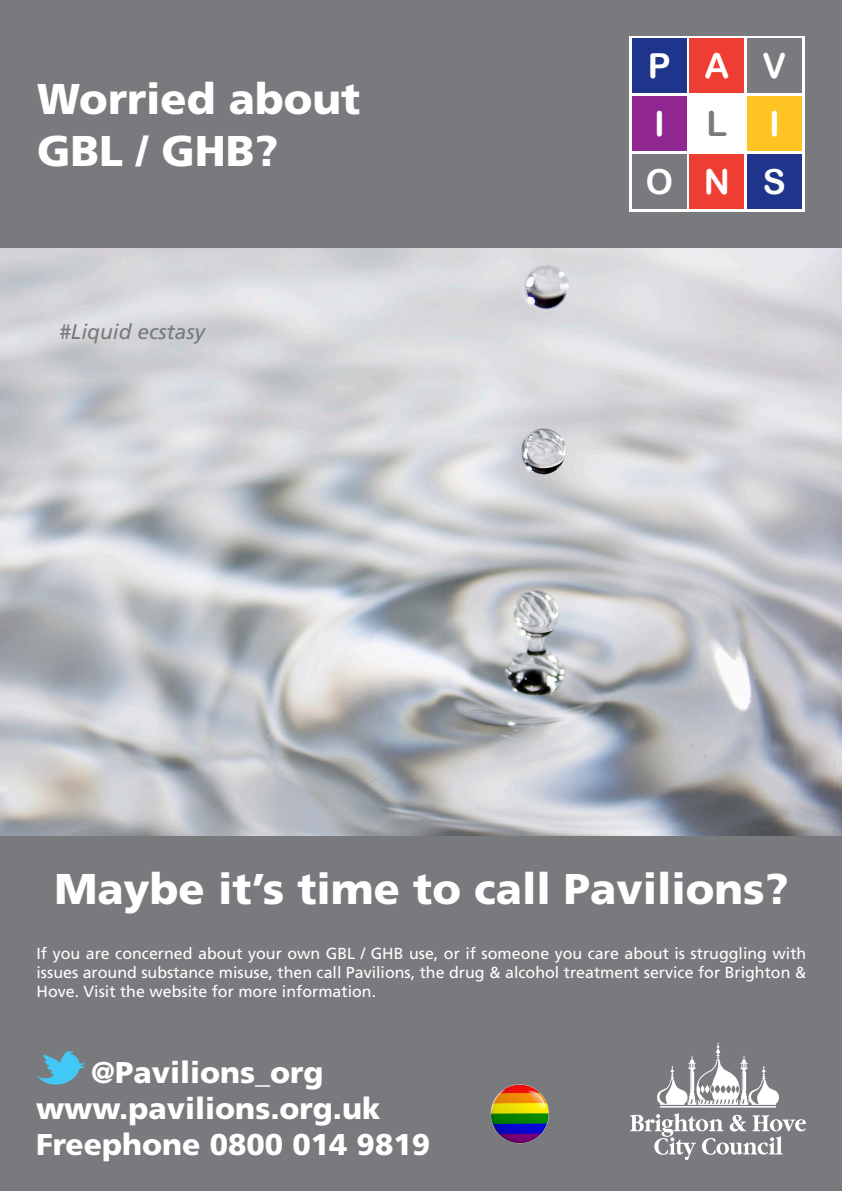
<style>
.page{position:relative;width:842px;height:1191px;background:#787a7d}
.page>*{position:absolute;margin:0;border:0;box-sizing:border-box;transform-origin:0 0}
.t1{font:900 43px "Frutiger LT Std";color:#fff}
.t2{font:34.4px/57.6px "Arial Rounded MT Bold";color:#fff}
.t3{font:900 30px "Frutiger LT Std";color:#fff}
.t4{font:italic 21px "Frutiger LT Std";color:#787a7d}
.t5{font:16px/19.2px "Frutiger LT Std";color:#fff;text-align:justify}
.s1{color:#787a7d}
</style>
<div class="page">
<svg style="left:629px;top:36px;width:176px;height:175px;fill:#fff"></svg>
<div style="left:632px;top:39px;width:55px;height:54px;background:#1e358b"></div>
<div style="left:690px;top:39px;width:54px;height:54px;background:#ee3e34"></div>
<div style="left:747px;top:39px;width:54px;height:54px;background:#787a7d"></div>
<div style="left:632px;top:96px;width:55px;height:55px;background:#90268f"></div>
<div style="left:632px;top:154px;width:55px;height:54px;background:#787a7d"></div>
<div style="left:690px;top:96px;width:54px;height:55px;background:#fff"></div>
<div style="left:747px;top:96px;width:54px;height:55px;background:#fec422"></div>
<div style="left:690px;top:154px;width:54px;height:54px;background:#ee3e34"></div>
<div style="left:747px;top:154px;width:54px;height:54px;background:#1e358b"></div>
<img style="left:0;top:248px;width:842px;height:588px">
<svg style="left:657px;top:1042px;width:122px;height:65px"></svg>
<svg style="left:630px;top:1113px;width:176px;height:47px"></svg>
<svg style="left:36px;top:1050px;width:49px;height:34px"></svg>
<img style="left:490px;top:1084px;width:59px;height:60px">
<p class="t1" style="left:37px;top:73px;width:325px">Worried about</p>
<p class="t1" style="left:37px;top:125px;width:243px">GBL / GHB?</p>
<p class="t4" style="left:59px;top:320px;width:147px">#Liquid ecstasy</p>
<h2 class="t2" style="left:646px;top:37px;width:142px">PAV<br>I<br>O</h2>
<h2 class="t2" style="left:704px;top:95px;width:84px"><span class="s1">L</span> I<br>N S</h2>
<p class="t1" style="left:54px;top:862px;width:736px">Maybe it’s time to call Pavilions?</p>
<p class="t5" style="left:36px;top:943px;width:771px">If you are concerned about your own GBL / GHB use, or if someone you care about is struggling with issues around substance misuse, then call Pavilions, the drug &amp; alcohol treatment service for Brighton &amp; Hove. Visit the website for more information.</p>
<p class="t3" style="left:91px;top:1054px;width:234px">@Pavilions_org</p>
<p class="t3" style="left:36px;top:1090px;width:346px">www.pavilions.org.uk</p>
<p class="t3" style="left:36px;top:1126px;width:396px">Freephone 0800 014 9819</p>
</div>
